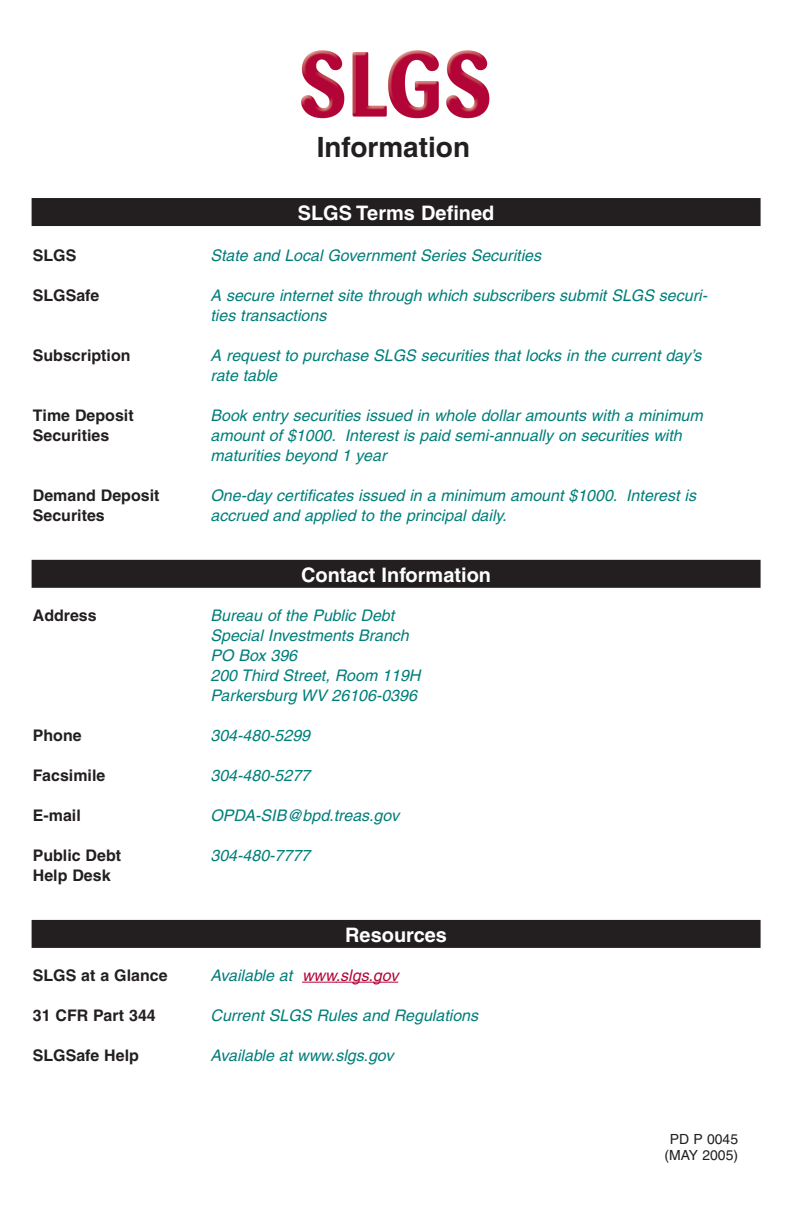
<style>
.page{position:relative;width:792px;height:1224px;background:#fff}
.page>*{position:absolute;margin:0;border:0;box-sizing:border-box;transform-origin:0 0}
.t1{font:700 28px "Helvetica";color:#231f20}
.t2{font:700 20px "Helvetica";color:#fff}
.t3{font:italic 16px/20px "Helvetica";color:#007e7a}
.t4{font:700 16px/20px "Helvetica";color:#231f20}
.t5{font:italic 16px "Helvetica";color:#b30437}
.t6{font:14px/16.8px "Helvetica";color:#231f20;text-align:center}
.s1{color:#007e7a}
</style>
<div class="page">
<img style="left:301px;top:50px;width:189px;height:69px">
<hr style="left:302px;top:982px;width:35px;height:1px;background:#b30437">
<hr style="left:336px;top:982px;width:33px;height:1px;background:#b30437">
<svg style="left:368px;top:982px;width:30px;height:1px"></svg>
<div style="left:32px;top:198px;width:729px;height:28px;background:#231f20"></div>
<div style="left:32px;top:560px;width:729px;height:28px;background:#231f20"></div>
<div style="left:32px;top:920px;width:729px;height:28px;background:#231f20"></div>
<p class="t4" style="left:33px;top:246px;width:45px">SLGS</p>
<p class="t4" style="left:33px;top:286px;width:68px">SLGSafe</p>
<p class="t4" style="left:33px;top:346px;width:99px">Subscription</p>
<p class="t4" style="left:33px;top:406px;width:102px">Time Deposit<br>Securities</p>
<p class="t4" style="left:33px;top:486px;width:128px">Demand Deposit<br>Securites</p>
<p class="t4" style="left:33px;top:606px;width:65px">Address</p>
<p class="t4" style="left:33px;top:726px;width:50px">Phone</p>
<p class="t4" style="left:33px;top:766px;width:74px">Facsimile</p>
<p class="t4" style="left:33px;top:806px;width:50px">E-mail</p>
<p class="t4" style="left:33px;top:846px;width:90px">Public Debt<br>Help Desk</p>
<p class="t4" style="left:33px;top:966px;width:136px">SLGS at a Glance</p>
<p class="t4" style="left:33px;top:1006px;width:125px">31 CFR Part 344</p>
<p class="t4" style="left:33px;top:1046px;width:108px">SLGSafe Help</p>
<h1 class="t1" style="left:317px;top:136px;width:155px">Information</h1>
<p class="t2" style="left:298px;top:205px;width:198px">SLGS Terms Defined</p>
<p class="t3" style="left:211px;top:246px;width:332px">State and Local Government Series Securities</p>
<p class="t3" style="left:211px;top:286px;width:499px">A secure internet site through which subscribers submit SLGS securi&shy;ties transactions</p>
<p class="t3" style="left:211px;top:346px;width:492px">A request to purchase SLGS securities that locks in the current day’s rate table</p>
<p class="t3" style="left:211px;top:406px;width:494px">Book entry securities issued in whole dollar amounts with a minimum amount of $1000. Interest is paid semi-annually on securities with maturities beyond 1 year</p>
<p class="t3" style="left:211px;top:486px;width:487px">One-day certificates issued in a minimum amount $1000. Interest is accrued and applied to the principal daily.</p>
<p class="t2" style="left:301px;top:567px;width:192px">Contact Information</p>
<p class="t3" style="left:211px;top:606px;width:211px">Bureau of the Public Debt<br>Special Investments Branch<br>PO Box 396<br>200 Third Street, Room 119H<br>Parkersburg WV 26106-0396</p>
<p class="t3" style="left:211px;top:726px;width:101px">304-480-5299</p>
<p class="t3" style="left:211px;top:766px;width:101px">304-480-5277</p>
<p class="t3" style="left:211px;top:806px;width:190px">OPDA-SIB@bpd.treas.gov</p>
<p class="t3" style="left:211px;top:846px;width:101px">304-480-7777</p>
<p class="t2" style="left:345px;top:927px;width:103px">Resources</p>
<p class="t5" style="left:211px;top:969px;width:189px"><span class="s1">Available at</span> www.slgs.gov</p>
<p class="t3" style="left:211px;top:1006px;width:269px">Current SLGS Rules and Regulations</p>
<p class="t3" style="left:211px;top:1046px;width:185px">Available at www.slgs.gov</p>
<p class="t6" style="left:665px;top:1132px;width:75px">PD P 0045 (MAY 2005)</p>
</div>
